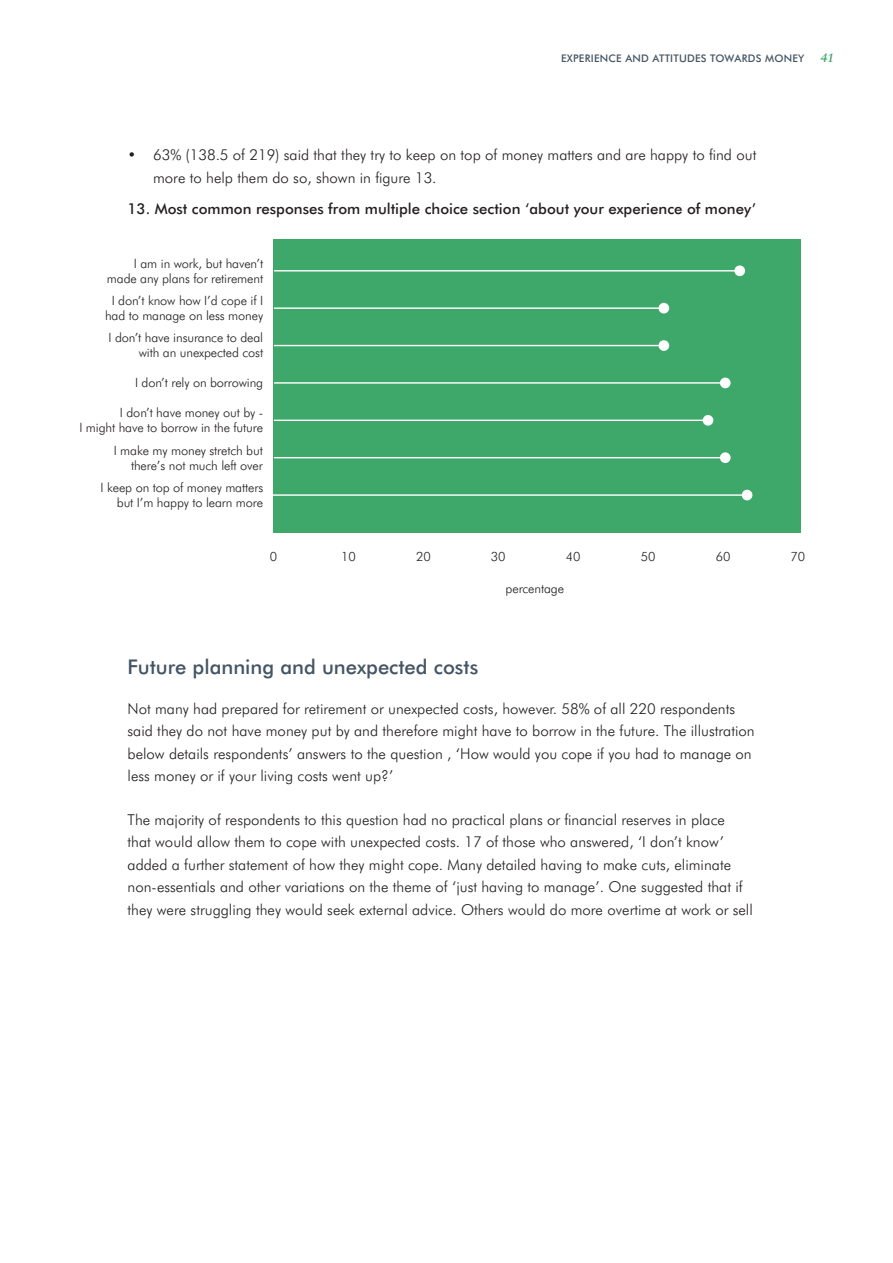
<style>
.page{position:relative;width:893px;height:1263px;background:#fff}
.page>*{position:absolute;margin:0;border:0;box-sizing:border-box;transform-origin:0 0}
.t1{font:500 20.25px "Futura BT";color:#435464}
.t2{font:300 17.1px "Futura BT";color:#231f20}
.t3{font:300 15px/22.5px "Futura BT";color:#231f20}
.t4{font:500 15px "Futura BT";color:#231f20}
.t5{font:300 12.75px/15px "Futura BT";letter-spacing:-.01em;color:#231f20;text-align:right}
.t6{font:italic 700 12.3px "Sabon";color:#0d9344}
.t7{font:500 10.5px "Futura BT";letter-spacing:.02em;color:#435464}
</style>
<div class="page">
<div style="left:274px;top:239px;width:527px;height:294px;background:#3da869"></div>
<hr style="left:274px;top:270px;width:466px;height:1px;background:#fff">
<div style="left:734px;top:265px;width:11px;height:11px;background:#fff;border-radius:50%"></div>
<hr style="left:274px;top:307px;width:390px;height:2px;background:#fff">
<div style="left:658px;top:303px;width:11px;height:10px;background:#fff;border-radius:50%"></div>
<hr style="left:274px;top:345px;width:390px;height:1px;background:#fff">
<div style="left:658px;top:340px;width:11px;height:11px;background:#fff;border-radius:50%"></div>
<hr style="left:274px;top:382px;width:451px;height:2px;background:#fff">
<div style="left:720px;top:378px;width:11px;height:10px;background:#fff;border-radius:50%"></div>
<hr style="left:274px;top:420px;width:434px;height:1px;background:#fff">
<div style="left:703px;top:415px;width:10px;height:11px;background:#fff;border-radius:50%"></div>
<hr style="left:274px;top:457px;width:451px;height:1px;background:#fff">
<div style="left:720px;top:452px;width:11px;height:11px;background:#fff;border-radius:50%"></div>
<hr style="left:271px;top:494px;width:476px;height:2px;background:#fff">
<div style="left:742px;top:490px;width:10px;height:10px;background:#fff;border-radius:50%"></div>
<p class="t7" style="left:561px;top:52px;width:245px">EXPERIENCE AND ATTITUDES TOWARDS MONEY</p>
<p class="t6" style="left:820px;top:50px;width:15px">41</p>
<p class="t3" style="left:153px;top:144px;width:605px;text-indent:-26px">• 63% (138.5 of 219) said that they try to keep on top of money matters and are happy to find out more to help them do so, shown in figure 13.</p>
<p class="t4" style="left:128px;top:199px;width:630px">13. Most common responses from multiple choice section ‘about your experience of money’</p>
<p class="t2" style="left:513px;top:201px;width:47px">Fig 13</p>
<p class="t5" style="left:107px;top:255px;width:158px">I am in work, but haven’t made any plans for retirement</p>
<p class="t5" style="left:105px;top:293px;width:160px;text-align:center">I don’t know how I’d cope if I had to manage on less money</p>
<p class="t5" style="left:108px;top:330px;width:156px">I don’t have insurance to deal with an unexpected cost</p>
<p class="t5" style="left:135px;top:375px;width:130px">I don’t rely on borrowing</p>
<p class="t5" style="left:79px;top:405px;width:185px">I don’t have money out by -<br>I might have to borrow in the future</p>
<p class="t5" style="left:114px;top:442px;width:151px">I make my money stretch but there’s not much left over</p>
<p class="t5" style="left:101px;top:480px;width:164px">I keep on top of money matters but I’m happy to learn more</p>
<p class="t5" style="left:270px;top:548px;width:9px">0</p>
<p class="t5" style="left:341px;top:548px;width:16px">10</p>
<p class="t5" style="left:416px;top:548px;width:16px">20</p>
<p class="t5" style="left:491px;top:548px;width:16px">30</p>
<p class="t5" style="left:566px;top:548px;width:16px">40</p>
<p class="t5" style="left:641px;top:548px;width:16px">50</p>
<p class="t5" style="left:716px;top:548px;width:16px">60</p>
<p class="t5" style="left:791px;top:548px;width:16px">70</p>
<p class="t5" style="left:506px;top:581px;width:60px">percentage</p>
<h1 class="t1" style="left:128px;top:655px;width:352px">Future planning and unexpected costs</h1>
<p class="t3" style="left:128px;top:697px;width:629px">Not many had prepared for retirement or unexpected costs, however. 58% of all 220 respondents said they do not have money put by and therefore might have to borrow in the future. The illustration below details respondents’ answers to the question , ‘How would you cope if you had to manage on less money or if your living costs went up?’</p>
<p class="t3" style="left:128px;top:808px;width:627px">The majority of respondents to this question had no practical plans or financial reserves in place<br>that would allow them to cope with unexpected costs. 17 of those who answered, ‘I don’t know’ added a further statement of how they might cope. Many detailed having to make cuts, eliminate non-essentials and other variations on the theme of ‘just having to manage’. One suggested that if they were struggling they would seek external advice. Others would do more overtime at work or sell</p>
</div>
